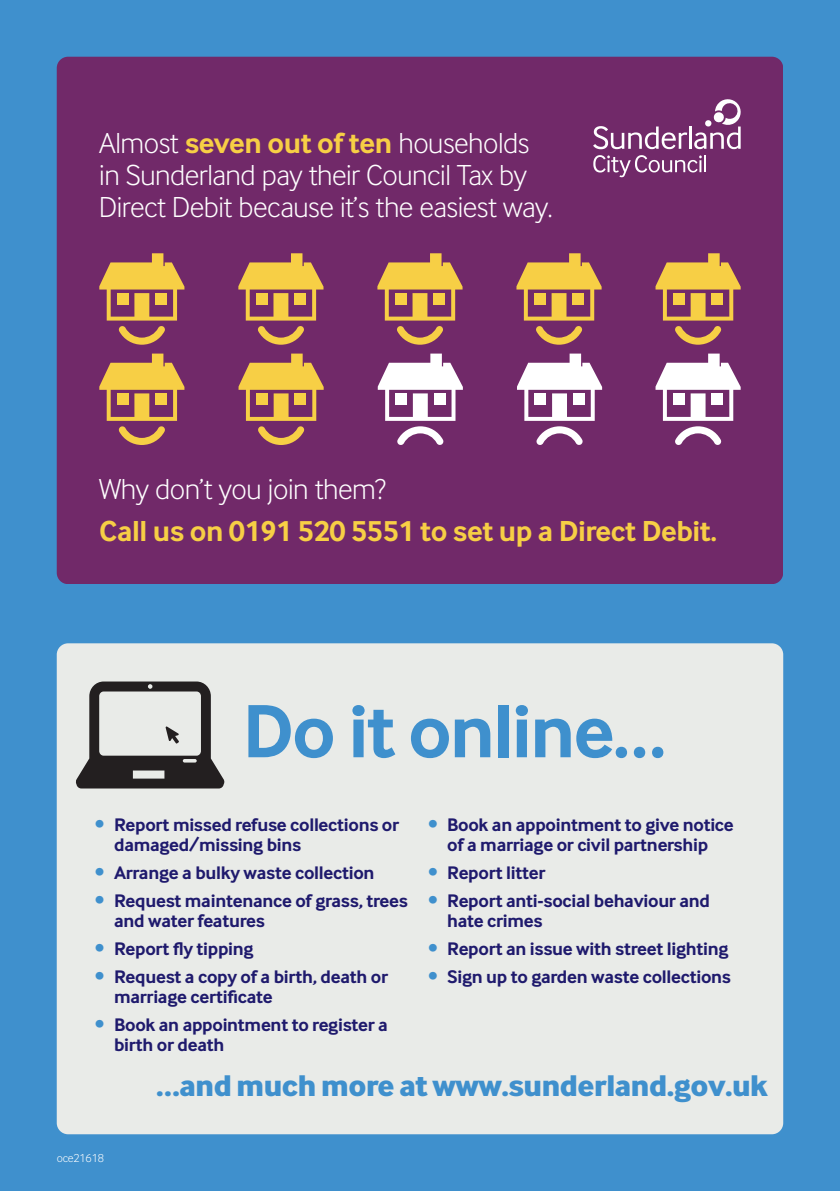
<style>
.page{position:relative;width:840px;height:1191px;background:#fff}
.page>*{position:absolute;margin:0;border:0;box-sizing:border-box;transform-origin:0 0}
.t1{font:700 78.2px "Inter Face Da Ma";letter-spacing:-.025em;color:#3f90cd}
.t2{font:700 31px "Inter Face Da Ma Lt";letter-spacing:-.015em;color:#3f90cd}
.t3{font:30px/32px "Inter Face Da Ma Lt";letter-spacing:-.015em;color:#fff}
.t4{font:700 30px "Inter Face Da Ma";letter-spacing:-.015em;color:#f7cf45}
.t5{font:700 18.8px/20.2px "Inter Face Da Ma";letter-spacing:-.015em;color:#1f1a6d}
.t6{font:12px "Inter Face Da Ma Lt";letter-spacing:-.015em;color:#fff}
.s1{font-family:"Inter Face Da Ma";font-weight:700;color:#f7cf45}
.s2{color:#3f90cd}
</style>
<div class="page">
<div style="left:0;top:0;width:839px;height:1191px;background:#3f90cd"></div>
<div style="left:57px;top:643px;width:725px;height:491px;background:#e9ebe8;border-radius:11px"></div>
<svg style="left:76px;top:681px;width:148px;height:107px"></svg>
<div style="left:57px;top:57px;width:725px;height:527px;background:#712969;border-radius:11px"></div>
<svg style="left:99px;top:253px;width:85px;height:92px"></svg>
<svg style="left:238px;top:253px;width:85px;height:92px"></svg>
<svg style="left:377px;top:253px;width:85px;height:92px"></svg>
<svg style="left:516px;top:253px;width:85px;height:92px"></svg>
<svg style="left:655px;top:253px;width:85px;height:92px"></svg>
<svg style="left:99px;top:353px;width:85px;height:92px"></svg>
<svg style="left:238px;top:353px;width:85px;height:92px"></svg>
<svg style="left:377px;top:353px;width:85px;height:92px"></svg>
<svg style="left:517px;top:353px;width:84px;height:92px"></svg>
<svg style="left:655px;top:353px;width:85px;height:92px"></svg>
<svg style="left:593px;top:126px;width:93px;height:23px"></svg>
<hr style="left:688px;top:126px;width:3px;height:23px;background:#fff">
<svg style="left:593px;top:155px;width:113px;height:22px"></svg>
<svg style="left:694px;top:99px;width:47px;height:50px"></svg>
<h3 class="t3" style="left:99px;top:130px;width:454px">Almost <span class="s1">seven out of ten</span> households in Sunderland pay their Council Tax by<br>Direct Debit because it’s the easiest way.</h3>
<h3 class="t3" style="left:99px;top:476px;width:288px">Why don’t you join them?</h3>
<h3 class="t4" style="left:99px;top:521px;width:619px">Call us on 0191 520 5551 to set up a Direct Debit.</h3>
<h1 class="t1" style="left:242px;top:705px;width:425px">Do it online…</h1>
<p class="t5" style="left:114px;top:816px;width:286px;text-indent:-19px"><span class="s2">•</span> Report missed refuse collections or damaged/missing bins</p>
<p class="t5" style="left:95px;top:864px;width:281px"><span class="s2">•</span> Arrange a bulky waste collection</p>
<p class="t5" style="left:114px;top:892px;width:295px;text-indent:-19px"><span class="s2">•</span> Request maintenance of grass, trees and water features</p>
<p class="t5" style="left:95px;top:940px;width:160px"><span class="s2">•</span> Report fly tipping</p>
<p class="t5" style="left:114px;top:968px;width:275px;text-indent:-19px"><span class="s2">•</span> Request a copy of a birth, death or marriage certificate</p>
<p class="t5" style="left:114px;top:1016px;width:275px;text-indent:-19px"><span class="s2">•</span> Book an appointment to register a birth or death</p>
<p class="t5" style="left:428px;top:816px;width:307px;text-align:center"><span class="s2">•</span> Book an appointment to give notice of a marriage or civil partnership</p>
<p class="t5" style="left:428px;top:864px;width:119px"><span class="s2">•</span> Report litter</p>
<p class="t5" style="left:447px;top:892px;width:264px;text-indent:-19px"><span class="s2">•</span> Report anti-social behaviour and hate crimes</p>
<p class="t5" style="left:428px;top:940px;width:302px"><span class="s2">•</span> Report an issue with street lighting</p>
<p class="t5" style="left:428px;top:968px;width:304px"><span class="s2">•</span> Sign up to garden waste collections</p>
<p class="t6" style="left:57px;top:1153px;width:49px">oce21618</p>
<h2 class="t2" style="left:156px;top:1075px;width:613px">…and much more at www.sunderland.gov.uk</h2>
</div>
